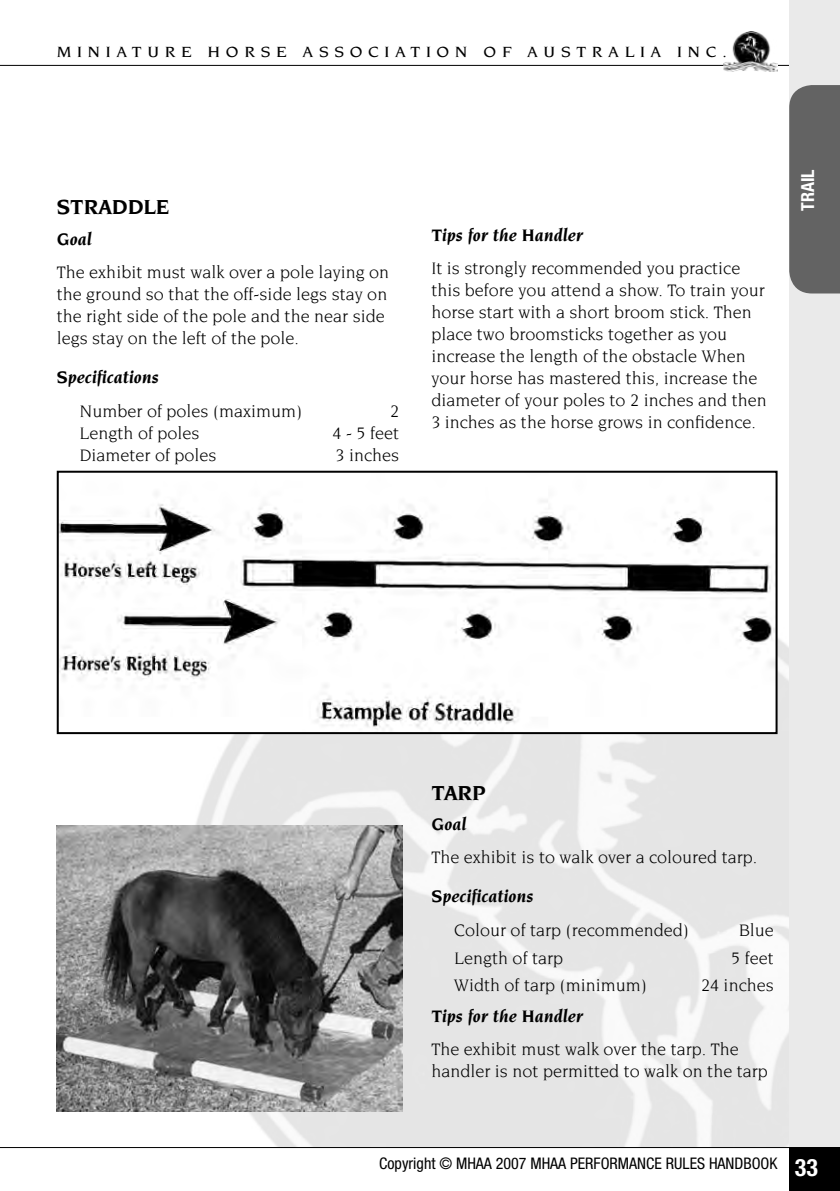
<style>
.page{position:relative;width:840px;height:1191px;background:#fff}
.page>*{position:absolute;margin:0;border:0;box-sizing:border-box;transform-origin:0 0}
.t1{font:700 condensed 24px "Helvetica Neue";color:#fff}
.t2{font:700 22px "Novarese";color:#000}
.t3{font:18px/22px "Novarese";color:#000}
.t4{font:italic 700 18px "Novarese";color:#000}
.t5{font:700 condensed 18px "Helvetica Neue";color:#fff}
.t6{font:condensed 16px "Helvetica Neue";color:#000}
.t7{font:500 16px "Novarese";letter-spacing:.32em;color:#000;scale:1.1 1}
</style>
<div class="page">
<hr style="left:0;top:65px;width:839px;height:1px;background:#000">
<img style="left:143px;top:485px;width:645px;height:662px">
<div style="left:788px;top:0;width:51px;height:1191px;background:#eaeaea"></div>
<div style="left:788px;top:85px;width:51px;height:208px;background:#636363"></div>
<hr style="left:0;top:1147px;width:839px;height:1px;background:#000">
<img style="left:723px;top:31px;width:54px;height:40px">
<div style="left:788px;top:1147px;width:51px;height:44px;background:#000"></div>
<img style="left:60px;top:485px;width:714px;height:246px">
<div style="left:57px;top:471px;width:720px;height:263px;border:2px solid #000"></div>
<img style="left:57px;top:825px;width:346px;height:286px">
<p class="t7" style="left:57px;top:43px;width:610px">MINIATURE HORSE ASSOCIATION OF AUSTRALIA INC.</p>
<p class="t2" style="left:57px;top:195px;width:114px">STRADDLE</p>
<p class="t4" style="left:57px;top:229px;width:36px">Goal</p>
<p class="t3" style="left:57px;top:261px;width:334px">The exhibit must walk over a pole laying on the ground so that the off-side legs stay on the right side of the pole and the near side legs stay on the left of the pole.</p>
<p class="t4" style="left:57px;top:367px;width:104px">Specifications</p>
<p class="t3" style="left:79px;top:399px;width:224px">Number of poles (maximum)</p>
<p class="t3" style="left:390px;top:399px;width:10px">2</p>
<p class="t3" style="left:79px;top:421px;width:122px">Length of poles</p>
<p class="t3" style="left:332px;top:421px;width:68px">4 - 5 feet</p>
<p class="t3" style="left:79px;top:443px;width:139px">Diameter of poles</p>
<p class="t3" style="left:335px;top:443px;width:65px">3 inches</p>
<p class="t4" style="left:431px;top:225px;width:153px">Tips for the Handler</p>
<p class="t3" style="left:431px;top:257px;width:337px">It is strongly recommended you practice this before you attend a show. To train your horse start with a short broom stick. Then place two broomsticks together as you increase the length of the obstacle When your horse has mastered this, increase the diameter of your poles to 2 inches and then 3 inches as the horse grows in confidence.</p>
<p class="t5" style="left:796px;top:211px;width:43px;rotate:-90deg">TRAIL</p>
<p class="t2" style="left:431px;top:780px;width:56px">TARP</p>
<p class="t4" style="left:431px;top:814px;width:36px">Goal</p>
<p class="t3" style="left:431px;top:846px;width:327px">The exhibit is to walk over a coloured tarp.</p>
<p class="t4" style="left:431px;top:886px;width:104px">Specifications</p>
<p class="t3" style="left:454px;top:918px;width:236px">Colour of tarp (recommended)</p>
<p class="t3" style="left:738px;top:918px;width:37px">Blue</p>
<p class="t3" style="left:454px;top:946px;width:111px">Length of tarp</p>
<p class="t3" style="left:730px;top:946px;width:44px">5 feet</p>
<p class="t3" style="left:454px;top:974px;width:194px">Width of tarp (minimum)</p>
<p class="t3" style="left:700px;top:974px;width:74px">24 inches</p>
<p class="t4" style="left:431px;top:1005px;width:153px">Tips for the Handler</p>
<p class="t3" style="left:431px;top:1038px;width:338px">The exhibit must walk over the tarp. The handler is not permitted to walk on the tarp</p>
<p class="t6" style="left:379px;top:1153px;width:399px">Copyright © MHAA 2007 MHAA PERFORMANCE RULES HANDBOOK</p>
<h1 class="t1" style="left:794px;top:1153px;width:25px">33</h1>
</div>
